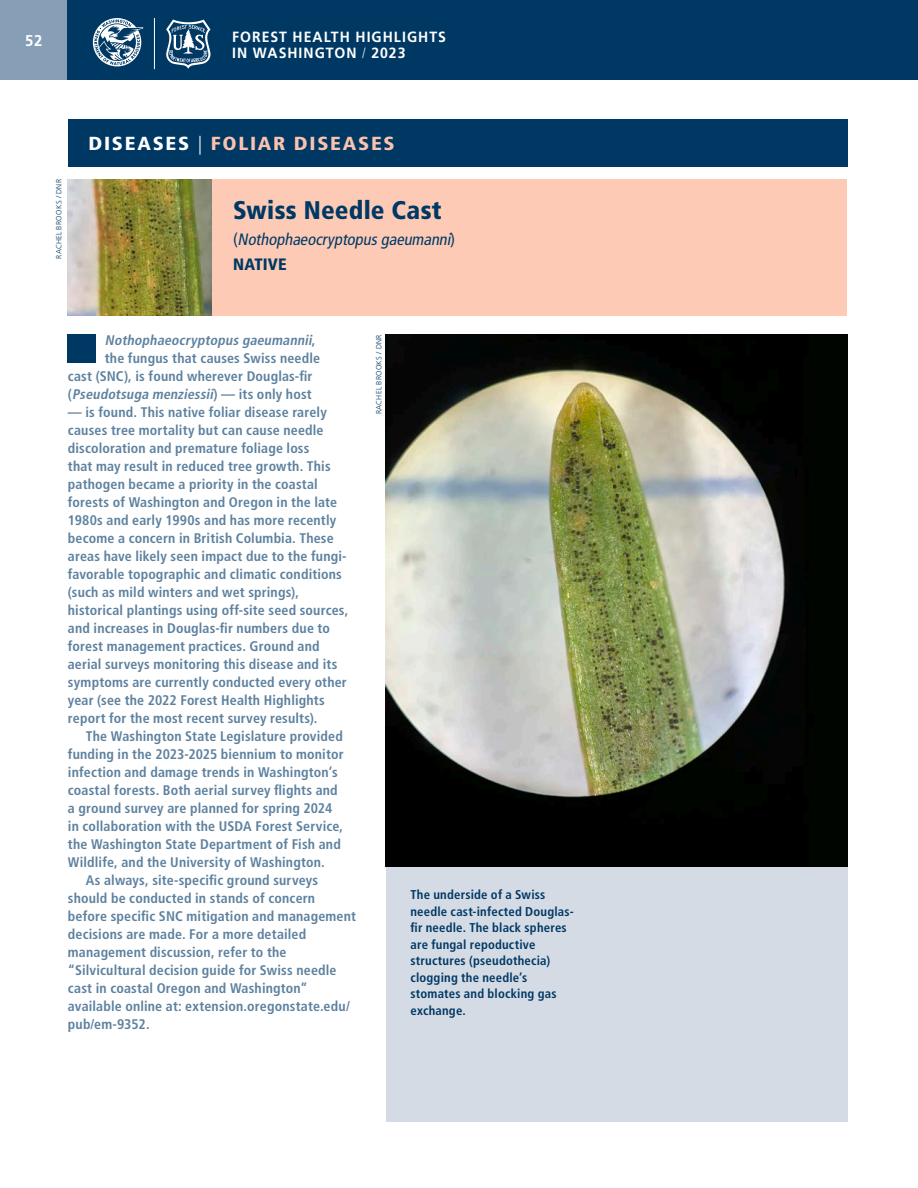
<style>
.page{position:relative;width:918px;height:1188px;background:#fff}
.page>*{position:absolute;margin:0;border:0;box-sizing:border-box;transform-origin:0 0}
.Species-Bold{font:900 condensed 25.5px "Frutiger LT Std";letter-spacing:.01em;color:#003864}
.Leg-Body-1{font:900 condensed 18.9px "Frutiger LT Std";letter-spacing:.08em;color:#fbc3ad;scale:1.1 1}
.Species-Italics{font:italic condensed 16.5px "Frutiger LT Std";color:#003864}
.Species-Italics-2{font:900 condensed 16.5px "Frutiger LT Std";letter-spacing:.01em;color:#003864}
.t1{font:700 15.6px "Frutiger LT Std";color:#fff;scale:.95 1}
.t2{font:700 14.85px/16.2px "Frutiger LT Std";letter-spacing:.07em;color:#fff;scale:.95 1}
.Blue-Insects{font:700 condensed 13.95px/18px "Frutiger LT Std";letter-spacing:.01em;color:#5d819f}
.Blue-Insects-2{font:italic 700 condensed 13.95px "Frutiger LT Std";color:#5d819f}
.Photo_caption{font:700 condensed 12.75px/16.5px "Frutiger LT Std";letter-spacing:.015em;color:#003864}
.Text{font:300 7.5px "Frutiger LT Std";letter-spacing:.035em;color:#003864}
.s1{font-weight:300;font-stretch:condensed}
.s2{color:#fff}
.s3{font-weight:300;color:#fff}
.s4{font-style:normal}
</style>
<div class="page">
<div style="left:0;top:0;width:68px;height:80px;background:#869fb7"></div>
<div style="left:68px;top:0;width:850px;height:80px;background:#003864"></div>
<svg style="left:93px;top:18px;width:51px;height:48px"></svg>
<svg style="left:166px;top:20px;width:44px;height:49px"></svg>
<hr style="left:154px;top:18px;width:1px;height:51px;background:#fff">
<div style="left:386px;top:335px;width:461px;height:787px;background:#d5dbe5"></div>
<div style="left:68px;top:119px;width:779px;height:47px;background:#003864"></div>
<img style="left:68px;top:179px;width:144px;height:136px">
<div style="left:212px;top:179px;width:635px;height:136px;background:#fccab5"></div>
<div style="left:68px;top:335px;width:28px;height:28px;background:#003864"></div>
<img style="left:386px;top:335px;width:461px;height:531px">
<p class="t1" style="left:25px;top:31px;width:20px">52</p>
<p class="t2" style="left:232px;top:29px;width:227px">FOREST HEALTH HIGHLIGHTS<br>IN WASHINGTON <span class="s1">/</span> 2023</p>
<p class="Text" style="left:55px;top:259px;width:81px;rotate:-90deg">RACHEL BROOKS / DNR</p>
<p class="Leg-Body-1" style="left:89px;top:132px;width:280px"><span class="s2">DISEASES</span> <span class="s3">|</span> FOLIAR DISEASES</p>
<p class="Species-Bold" style="left:233px;top:195px;width:210px">Swiss Needle Cast</p>
<p class="Species-Italics" style="left:233px;top:229px;width:223px"><span class="s4">(</span> Nothophaeocryptopusgaeumanni<span class="s4">)</span></p>
<p class="Species-Italics-2" style="left:233px;top:254px;width:55px">NATIVE</p>
<p class="Blue-Insects-2" style="left:105px;top:332px;width:212px">Nothophaeocryptopus gaeumannii<span class="s4">,</span></p>
<p class="Blue-Insects" style="left:105px;top:349px;width:217px">the fungus that causes Swiss needle</p>
<p class="Blue-Insects" style="left:68px;top:367px;width:246px">cast (SNC), is found wherever Douglas-fir</p>
<p class="Blue-Insects-2" style="left:68px;top:386px;width:245px"><span class="s4">(</span> Pseudotsuga menziessii<span class="s4">) — i t s o n l y h o s t</span></p>
<p class="Blue-Insects" style="left:68px;top:403px;width:282px">— is found. This native foliar disease rarely causes tree mortality but can cause needle discoloration and premature foliage loss<br>that may result in reduced tree growth. This pathogen became a priority in the coastal forests of Washington and Oregon in the late 1980s and early 1990s and has more recently become a concern in British Columbia. These areas have likely seen impact due to the fungi&shy;favorable topographic and climatic conditions (such as mild winters and wet springs), historical plantings using off-site seed sources, and increases in Douglas-fir numbers due to forest management practices. Ground and aerial surveys monitoring this disease and its symptoms are currently conducted every other year (see the 2022 Forest Health Highlights report for the most recent survey results).</p>
<p class="Blue-Insects" style="left:68px;top:727px;width:277px;text-indent:18px">The Washington State Legislature provided funding in the 2023-2025 biennium to monitor infection and damage trends in Washington’s coastal forests. Both aerial survey flights and a ground survey are planned for spring 2024 in collaboration with the USDA Forest Service, the Washington State Department of Fish and Wildlife, and the University of Washington.</p>
<p class="Blue-Insects" style="left:68px;top:871px;width:290px;text-indent:18px">As always, site-specific ground surveys should be conducted in stands of concern before specific SNC mitigation and management decisions are made. For a more detailed management discussion, refer to the “Silvicultural decision guide for Swiss needle cast in coastal Oregon and Washington” available online at: extension.oregonstate.edu/ pub/em-9352.</p>
<p class="Text" style="left:375px;top:414px;width:81px;rotate:-90deg">RACHEL BROOKS / DNR</p>
<p class="Photo_caption" style="left:410px;top:887px;width:165px">The underside of a Swiss needle cast-infected Douglas&shy;fir needle. The black spheres are fungal repoductive structures (pseudothecia) clogging the needle’s stomates and blocking gas exchange.</p>
</div>
